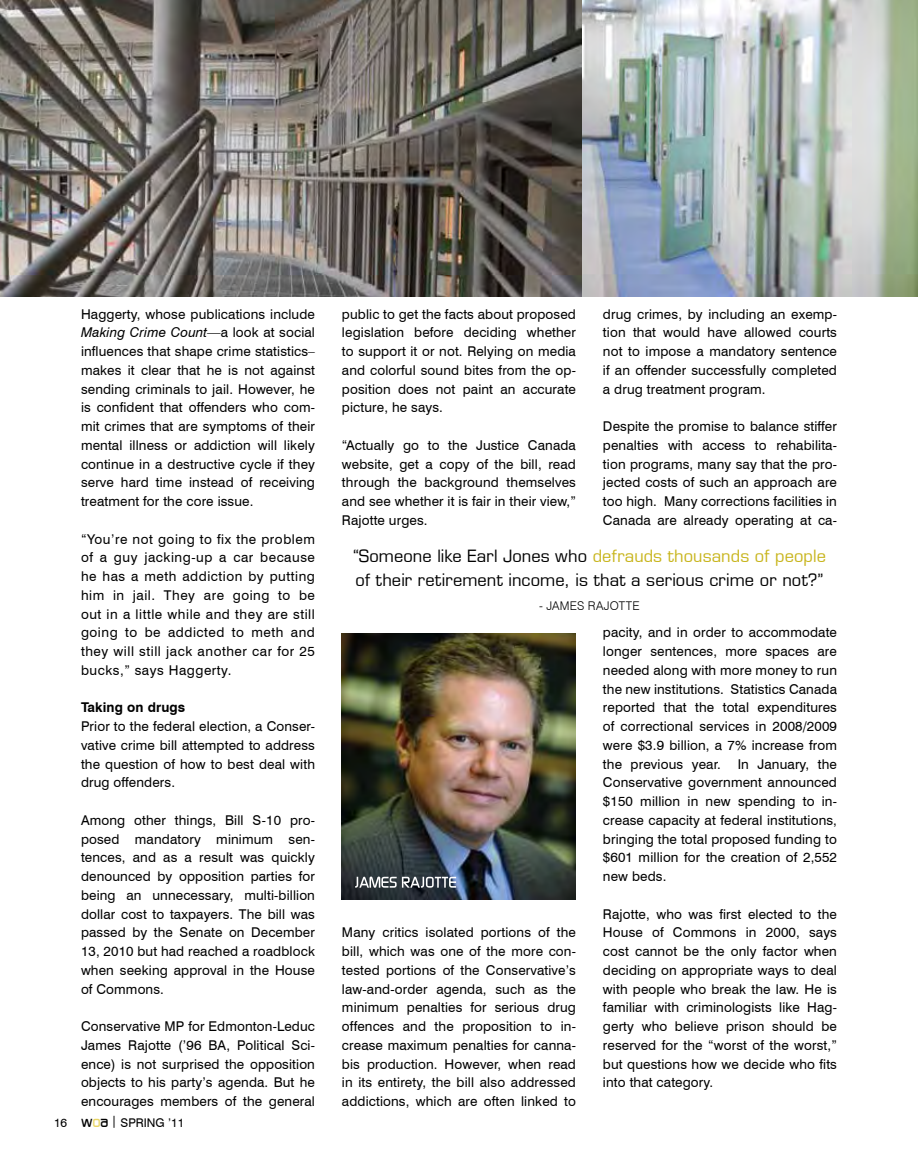
<style>
.page{position:relative;width:918px;height:1161px;background:#fff}
.page>*{position:absolute;margin:0;border:0;box-sizing:border-box;transform-origin:0 0}
.t1{font:16.5px/24px "Eurostile";letter-spacing:.005em;color:#000}
.t2{font:13.5px/18.8px "Swiss 721 BT";letter-spacing:.01em;color:#000;text-align:justify}
.t3{font:700 13.5px "Swiss 721 BT";letter-spacing:.01em;color:#000}
.t4{font:12px "Swiss 721 BT";color:#000}
.t5{font:300 12px "Swiss 721 BT";letter-spacing:.01em;color:#000}
.s1{font-style:italic}
.s2{font-family:"Bazouk SSK";font-size:15px}
.s3{font-family:"Bazouk SSK";font-size:15px;color:#e9d666}
.s4{color:#c8b51d}
</style>
<div class="page">
<img style="left:581px;top:0;width:337px;height:297px">
<img style="left:0;top:0;width:581px;height:297px">
<img style="left:342px;top:633px;width:234px;height:267px">
<svg style="left:355px;top:877px;width:101px;height:11px"></svg>
<p class="t2" style="left:81px;top:304px;width:236px">Haggerty, whose publications include <span class="s1">Making Crime Count</span>—a look at social influences that shape crime statistics– makes it clear that he is not against sending criminals to jail. However, he is confident that offenders who com&shy;mit crimes that are symptoms of their mental illness or addiction will likely continue in a destructive cycle if they serve hard time instead of receiving treatment for the core issue.</p>
<p class="t2" style="left:81px;top:529px;width:236px">“You’re not going to fix the problem of a guy jacking-up a car because he has a meth addiction by putting him in jail. They are going to be out in a little while and they are still going to be addicted to meth and they will still jack another car for 25 bucks,” says Haggerty.</p>
<p class="t3" style="left:81px;top:699px;width:106px">Taking on drugs</p>
<p class="t2" style="left:81px;top:717px;width:236px">Prior to the federal election, a Conser&shy;vative crime bill attempted to address the question of how to best deal with drug offenders.</p>
<p class="t2" style="left:81px;top:811px;width:236px">Among other things, Bill S-10 pro&shy;posed mandatory minimum sen&shy;tences, and as a result was quickly denounced by opposition parties for being an unnecessary, multi-billion dollar cost to taxpayers. The bill was passed by the Senate on December 13, 2010 but had reached a roadblock when seeking approval in the House of Commons.</p>
<p class="t2" style="left:81px;top:1017px;width:236px">Conservative MP for Edmonton-Leduc James Rajotte (’96 BA, Political Sci&shy;ence) is not surprised the opposition objects to his party’s agenda. But he encourages members of the general</p>
<p class="t4" style="left:54px;top:1115px;width:132px">16 <span class="s2">w</span><span class="s3">o</span><span class="s2">a</span> | spring ’11</p>
<p class="t2" style="left:342px;top:304px;width:236px">public to get the facts about proposed legislation before deciding whether to support it or not. Relying on media and colorful sound bites from the op&shy;position does not paint an accurate picture, he says.</p>
<p class="t2" style="left:342px;top:436px;width:235px">“Actually go to the Justice Canada website, get a copy of the bill, read through the background themselves and see whether it is fair in their view,” Rajotte urges.</p>
<p class="t2" style="left:603px;top:304px;width:236px">drug crimes, by including an exemp&shy;tion that would have allowed courts not to impose a mandatory sentence if an offender successfully completed a drug treatment program.</p>
<p class="t2" style="left:603px;top:417px;width:236px">Despite the promise to balance stiffer penalties with access to rehabilita&shy;tion programs, many say that the pro&shy;jected costs of such an approach are too high. Many corrections facilities in Canada are already operating at ca-</p>
<p class="t1" style="left:353px;top:544px;width:475px">“Someone like Earl Jones who <span class="s4">defrauds thousands of people </span>of their retirement income, is that a serious crime or not?”</p>
<p class="t5" style="left:539px;top:598px;width:52px">- JAM ES RAJ</p>
<p class="t5" style="left:610px;top:598px;width:31px">OTTE</p>
<p class="t2" style="left:342px;top:923px;width:236px">Many critics isolated portions of the bill, which was one of the more con&shy;tested portions of the Conservative’s law-and-order agenda, such as the minimum penalties for serious drug offences and the proposition to in&shy;crease maximum penalties for canna&shy;bis production. However, when read in its entirety, the bill also addressed addictions, which are often linked to</p>
<p class="t2" style="left:603px;top:623px;width:236px">pacity, and in order to accommodate longer sentences, more spaces are needed along with more money to run the new institutions. Statistics Canada reported that the total expenditures of correctional services in 2008/2009 were $3.9 billion, a 7% increase from the previous year.</p>
<p class="t2" style="left:603px;top:754px;width:236px;text-indent:135px">I n January, the Conservative government announced $150 million in new spending to in&shy;crease capacity at federal institutions, bringing the total proposed funding to $601 million for the creation of 2,552 new beds.</p>
<p class="t2" style="left:603px;top:904px;width:236px">Rajotte, who was first elected to the House of Commons in 2000, says cost cannot be the only factor when deciding on appropriate ways to deal with people who break the law. He is familiar with criminologists like Hag&shy;gerty who believe prison should be reserved for the “worst of the worst,” but questions how we decide who fits into that category.</p>
</div>
